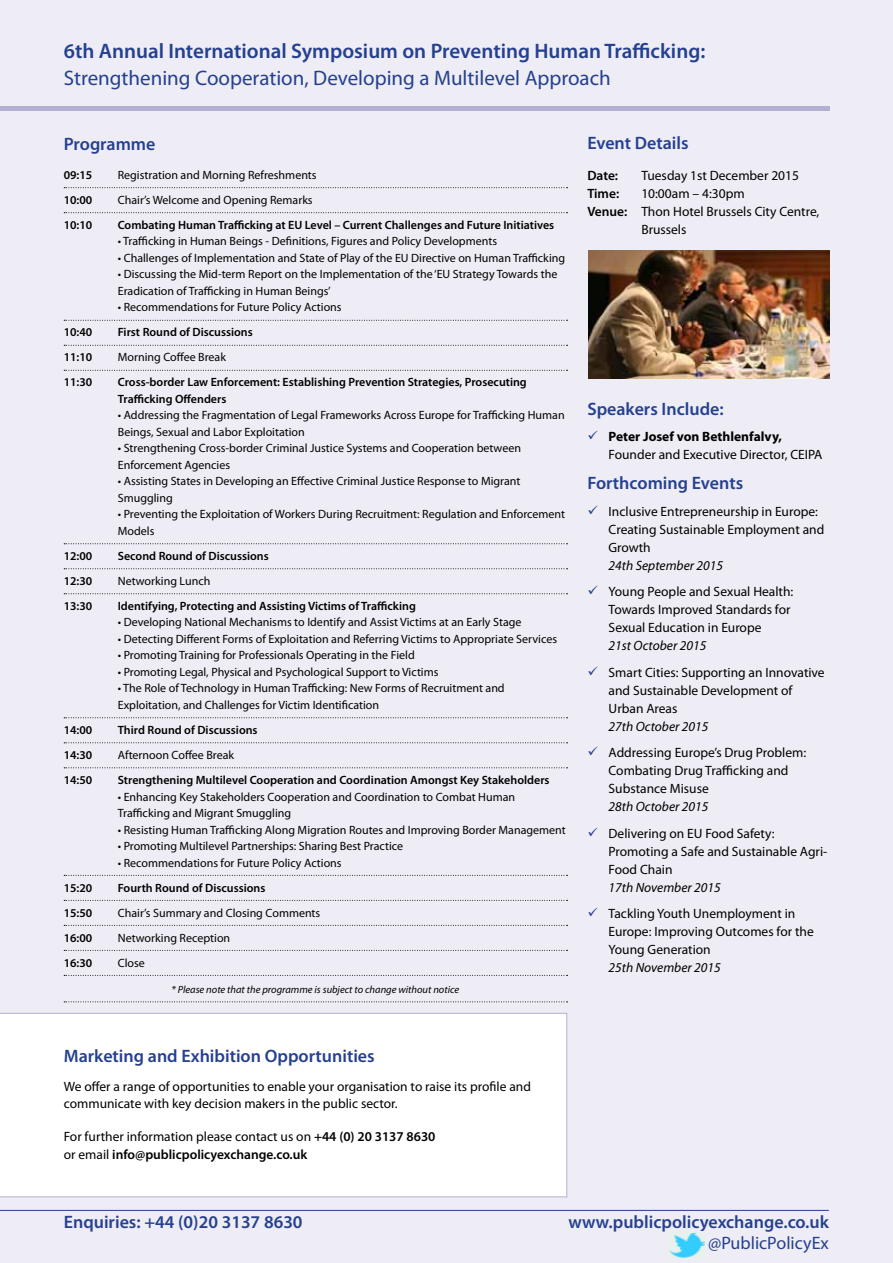
<style>
.page{position:relative;width:893px;height:1263px;background:#eeedf5}
.page>*{position:absolute;margin:0;border:0;box-sizing:border-box;transform-origin:0 0}
.t1{font:600 21px "Myriad Pro";color:#25408f}
.t2{font:21px "Myriad Pro";color:#25408f}
.t3{font:600 18px "Myriad Pro";color:#25408f}
.t4{font:18px "Myriad Pro";color:#25408f}
.t5{font:13.5px/18px "Myriad Pro";color:#000}
.t6{font:600 13.5px/18px "Myriad Pro";color:#000}
.t7{font:italic 13.5px "Myriad Pro";color:#000}
.t8{font:700 13.5px "Myriad Pro";color:#000}
.t9{font:12px/16.5px "Myriad Pro";color:#000}
.t10{font:600 12px/16.5px "Myriad Pro";color:#000}
.t11{font:italic 10.5px "Myriad Pro";color:#000}
.s1{font-weight:400}
.s2{font-weight:600}
</style>
<div class="page">
<hr style="left:0;top:1210px;width:829px;height:1px;background:#25408f">
<div style="left:0;top:106px;width:829px;height:5px;background:#b1b0d2"></div>
<img style="left:669px;top:1232px;width:37px;height:26px">
<svg style="left:64px;top:187px;width:504px;height:1px"></svg>
<svg style="left:64px;top:212px;width:504px;height:1px"></svg>
<svg style="left:64px;top:320px;width:504px;height:1px"></svg>
<svg style="left:64px;top:345px;width:504px;height:1px"></svg>
<svg style="left:64px;top:370px;width:504px;height:1px"></svg>
<svg style="left:64px;top:543px;width:504px;height:1px"></svg>
<svg style="left:64px;top:568px;width:504px;height:1px"></svg>
<svg style="left:64px;top:593px;width:504px;height:1px"></svg>
<svg style="left:64px;top:717px;width:504px;height:1px"></svg>
<svg style="left:64px;top:742px;width:504px;height:1px"></svg>
<svg style="left:64px;top:767px;width:504px;height:1px"></svg>
<svg style="left:64px;top:875px;width:504px;height:1px"></svg>
<svg style="left:64px;top:900px;width:504px;height:1px"></svg>
<svg style="left:64px;top:925px;width:504px;height:1px"></svg>
<svg style="left:64px;top:950px;width:504px;height:1px"></svg>
<svg style="left:64px;top:975px;width:504px;height:1px"></svg>
<svg style="left:64px;top:1001px;width:504px;height:1px"></svg>
<div style="left:0;top:1013px;width:567px;height:184px;background:#fff"></div>
<img style="left:588px;top:251px;width:241px;height:127px">
<h1 class="t1" style="left:64px;top:38px;width:643px">6th Annual International Symposium on Preventing Human Trafficking:</h1>
<h1 class="t2" style="left:64px;top:65px;width:548px">Strengthening Cooperation, Developing a Multilevel Approach</h1>
<h2 class="t3" style="left:64px;top:132px;width:93px">Programme</h2>
<p class="t10" style="left:64px;top:166px;width:30px">09:15</p>
<p class="t9" style="left:118px;top:166px;width:200px">Registration and Morning Refreshments</p>
<p class="t10" style="left:64px;top:191px;width:30px">10:00</p>
<p class="t9" style="left:118px;top:191px;width:196px">Chair’s Welcome and Opening Remarks</p>
<p class="t10" style="left:64px;top:216px;width:30px">10:10</p>
<p class="t10" style="left:118px;top:216px;width:438px">Combating Human Trafficking at EU Level – Current Challenges and Future Initiatives</p>
<p class="t9" style="left:118px;top:233px;width:381px">• Trafficking in Human Beings - Definitions, Figures and Policy Developments</p>
<p class="t9" style="left:118px;top:249px;width:449px">• Challenges of Implementation and State of Play of the EU Directive on Human Trafficking</p>
<p class="t9" style="left:118px;top:266px;width:441px">• Discussing the Mid-term Report on the Implementation of the ‘EU Strategy Towards the<br>Eradication of Trafficking in Human Beings’</p>
<p class="t9" style="left:118px;top:299px;width:225px">• Recommendations for Future Policy Actions</p>
<p class="t10" style="left:64px;top:324px;width:30px">10:40</p>
<p class="t10" style="left:118px;top:324px;width:136px">First Round of Discussions</p>
<p class="t10" style="left:64px;top:349px;width:30px">11:10</p>
<p class="t9" style="left:118px;top:349px;width:110px">Morning Coffee Break</p>
<p class="t10" style="left:64px;top:374px;width:30px">11:30</p>
<p class="t10" style="left:118px;top:374px;width:411px">Cross-border Law Enforcement: Establishing Prevention Strategies, Prosecuting<br>Trafficking Offenders</p>
<p class="t9" style="left:118px;top:407px;width:448px">• Addressing the Fragmentation of Legal Frameworks Across Europe for Trafficking Human<br>Beings, Sexual and Labor Exploitation</p>
<p class="t9" style="left:118px;top:440px;width:405px">• Strengthening Cross-border Criminal Justice Systems and Cooperation between<br>Enforcement Agencies</p>
<p class="t9" style="left:118px;top:473px;width:404px">• Assisting States in Developing an Effective Criminal Justice Response to Migrant<br>Smuggling</p>
<p class="t9" style="left:118px;top:506px;width:449px">• Preventing the Exploitation of Workers During Recruitment: Regulation and Enforcement<br>Models</p>
<p class="t10" style="left:64px;top:547px;width:30px">12:00</p>
<p class="t10" style="left:118px;top:547px;width:152px">Second Round of Discussions</p>
<p class="t10" style="left:64px;top:572px;width:30px">12:30</p>
<p class="t9" style="left:118px;top:572px;width:94px">Networking Lunch</p>
<p class="t10" style="left:64px;top:597px;width:30px">13:30</p>
<p class="t10" style="left:118px;top:597px;width:300px">Identifying, Protecting and Assisting Victims of Trafficking</p>
<p class="t9" style="left:118px;top:614px;width:405px">• Developing National Mechanisms to Identify and Assist Victims at an Early Stage</p>
<p class="t9" style="left:118px;top:630px;width:441px">• Detecting Different Forms of Exploitation and Referring Victims to Appropriate Services</p>
<p class="t9" style="left:118px;top:647px;width:298px">• Promoting Training for Professionals Operating in the Field</p>
<p class="t9" style="left:118px;top:663px;width:322px">• Promoting Legal, Physical and Psychological Support to Victims</p>
<p class="t9" style="left:118px;top:680px;width:388px">• The Role of Technology in Human Trafficking: New Forms of Recruitment and<br>Exploitation, and Challenges for Victim Identification</p>
<p class="t10" style="left:64px;top:721px;width:30px">14:00</p>
<p class="t10" style="left:118px;top:721px;width:141px">Third Round of Discussions</p>
<p class="t10" style="left:64px;top:746px;width:30px">14:30</p>
<p class="t9" style="left:118px;top:746px;width:118px">Afternoon Coffee Break</p>
<p class="t10" style="left:64px;top:771px;width:30px">14:50</p>
<p class="t10" style="left:118px;top:771px;width:433px">Strengthening Multilevel Cooperation and Coordination Amongst Key Stakeholders</p>
<p class="t9" style="left:118px;top:788px;width:399px">• Enhancing Key Stakeholders Cooperation and Coordination to Combat Human<br>Trafficking and Migrant Smuggling</p>
<p class="t9" style="left:118px;top:821px;width:449px">• Resisting Human Trafficking Along Migration Routes and Improving Border Management</p>
<p class="t9" style="left:118px;top:837px;width:287px">• Promoting Multilevel Partnerships: Sharing Best Practice</p>
<p class="t9" style="left:118px;top:854px;width:225px">• Recommendations for Future Policy Actions</p>
<p class="t10" style="left:64px;top:879px;width:30px">15:20</p>
<p class="t10" style="left:118px;top:879px;width:149px">Fourth Round of Discussions</p>
<p class="t10" style="left:64px;top:904px;width:30px">15:50</p>
<p class="t9" style="left:118px;top:904px;width:204px">Chair’s Summary and Closing Comments</p>
<p class="t10" style="left:64px;top:929px;width:30px">16:00</p>
<p class="t9" style="left:118px;top:929px;width:114px">Networking Reception</p>
<p class="t10" style="left:64px;top:954px;width:30px">16:30</p>
<p class="t9" style="left:118px;top:954px;width:29px">Close</p>
<p class="t11" style="left:172px;top:983px;width:289px">* Please note that the programme is subject to change without notice</p>
<h2 class="t3" style="left:64px;top:1044px;width:312px">Marketing and Exhibition Opportunities</h2>
<p class="t5" style="left:64px;top:1078px;width:469px;line-height:16.5px">We offer a range of opportunities to enable your organisation to raise its profile and communicate with key decision makers in the public sector.</p>
<p class="t6" style="left:64px;top:1126px;width:373px"><span class="s1">For further information please contact us on</span> +44 (0) 20 3137 8630 <span class="s1">or email</span> info@publicpolicyexchange.co.uk</p>
<h2 class="t3" style="left:587px;top:132px;width:103px">Event Details</h2>
<p class="t6" style="left:587px;top:166px;width:32px">Date:</p>
<p class="t5" style="left:641px;top:166px;width:159px">Tuesday 1st December 2015</p>
<p class="t6" style="left:587px;top:184px;width:33px">Time:</p>
<p class="t5" style="left:641px;top:184px;width:105px">10:00am – 4:30pm</p>
<p class="t5" style="left:587px;top:202px;width:234px"><span class="s2">Venue:</span> Thon Hotel Brussels City Centre,</p>
<p class="t5" style="left:641px;top:220px;width:47px">Brussels</p>
<h2 class="t3" style="left:587px;top:397px;width:138px">Speakers Include:</h2>
<p class="t8" style="left:609px;top:428px;width:175px">Peter Josef von Bethlenfalvy,</p>
<p class="t5" style="left:609px;top:445px;width:215px">Founder and Executive Director, CEIPA</p>
<h2 class="t3" style="left:587px;top:472px;width:157px">Forthcoming Events</h2>
<p class="t5" style="left:609px;top:502px;width:217px">Inclusive Entrepreneurship in Europe:<br>Creating Sustainable Employment and<br>Growth</p>
<p class="t7" style="left:609px;top:557px;width:116px">24th September 2015</p>
<p class="t5" style="left:609px;top:582px;width:186px">Young People and Sexual Health:<br>Towards Improved Standards for<br>Sexual Education in Europe</p>
<p class="t7" style="left:609px;top:637px;width:99px">21st October 2015</p>
<p class="t5" style="left:609px;top:663px;width:218px">Smart Cities: Supporting an Innovative and Sustainable Development of<br>Urban Areas</p>
<p class="t7" style="left:609px;top:718px;width:101px">27th October 2015</p>
<p class="t5" style="left:609px;top:743px;width:199px">Addressing Europe’s Drug Problem:<br>Combating Drug Trafficking and<br>Substance Misuse</p>
<p class="t7" style="left:609px;top:798px;width:101px">28th October 2015</p>
<p class="t5" style="left:609px;top:824px;width:220px">Delivering on EU Food Safety:<br>Promoting a Safe and Sustainable Agri-<br>Food Chain</p>
<p class="t7" style="left:609px;top:879px;width:114px">17th November 2015</p>
<p class="t5" style="left:609px;top:904px;width:207px">Tackling Youth Unemployment in<br>Europe: Improving Outcomes for the<br>Young Generation</p>
<p class="t7" style="left:609px;top:959px;width:114px">25th November 2015</p>
<h2 class="t3" style="left:64px;top:1210px;width:240px">Enquiries: +44 (0)20 3137 8630</h2>
<h2 class="t3" style="left:568px;top:1210px;width:262px">www.publicpolicyexchange.co.uk</h2>
<h2 class="t4" style="left:708px;top:1232px;width:122px">@PublicPolicyEx</h2>
</div>
